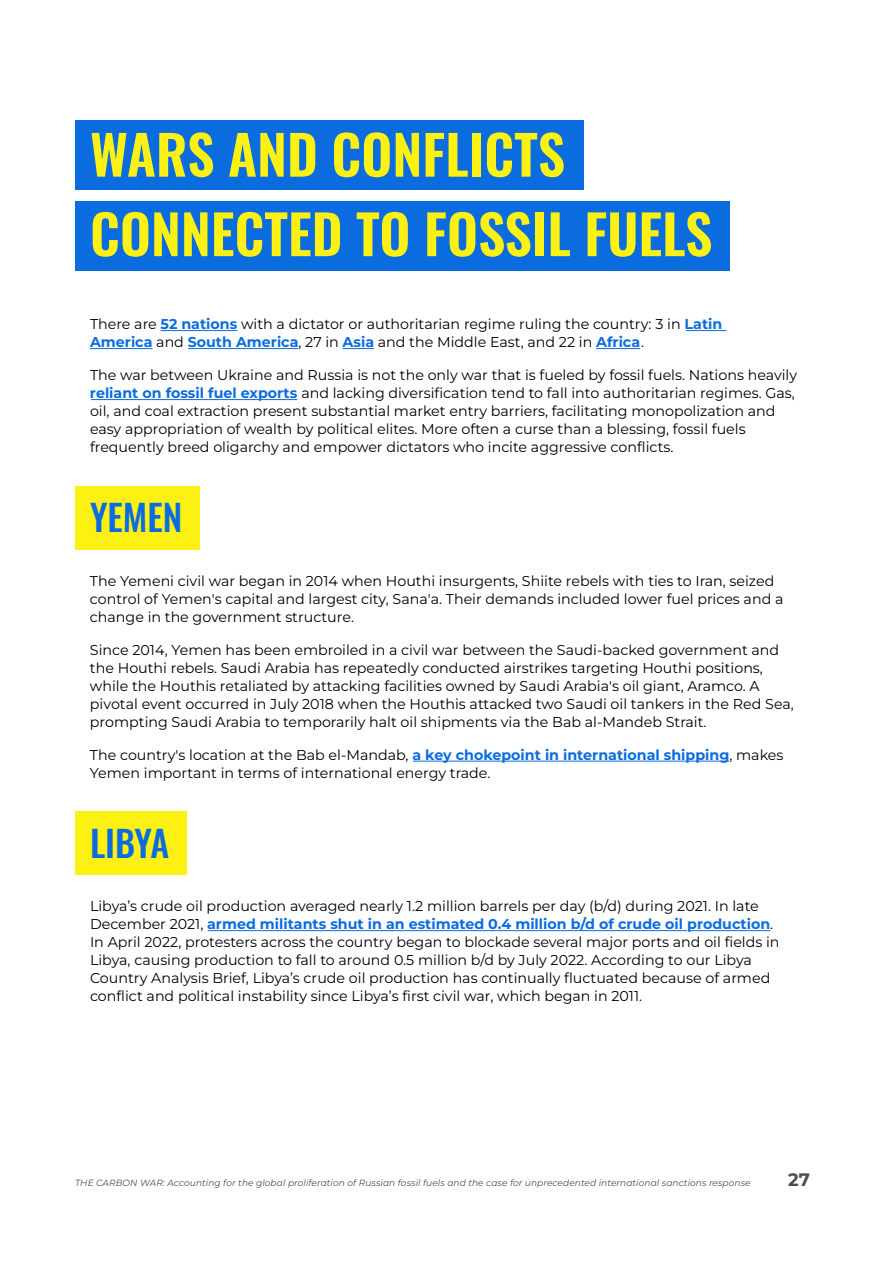
<style>
.page{position:relative;width:893px;height:1263px;background:#fff}
.page>*{position:absolute;margin:0;border:0;box-sizing:border-box;transform-origin:0 0}
.t1{font:600 54px/79.5px "Oswald";color:#fdf113}
.t2{font:500 36px "Oswald";color:#0b6cdf}
.t3{font:700 18px "Montserrat";color:#474f54}
.t4{font:14.25px/18px "Montserrat";color:#000}
.t5{font:italic 9px "Montserrat";letter-spacing:.01em;color:#474f54}
.s1{font-weight:700;color:#0b6cdf}
</style>
<div class="page">
<div style="left:75px;top:486px;width:125px;height:63px;background:#fdf113"></div>
<hr style="left:161px;top:330px;width:76px;height:1px;background:#0b6cdf">
<hr style="left:686px;top:330px;width:40px;height:1px;background:#0b6cdf">
<hr style="left:90px;top:348px;width:62px;height:1px;background:#0b6cdf">
<hr style="left:188px;top:348px;width:110px;height:1px;background:#0b6cdf">
<hr style="left:342px;top:348px;width:32px;height:1px;background:#0b6cdf">
<hr style="left:596px;top:348px;width:44px;height:1px;background:#0b6cdf">
<hr style="left:91px;top:399px;width:206px;height:1px;background:#0b6cdf">
<hr style="left:413px;top:761px;width:316px;height:1px;background:#0b6cdf">
<div style="left:75px;top:812px;width:111px;height:62px;background:#fdf113"></div>
<div style="left:75px;top:120px;width:509px;height:69px;background:#0b6cdf"></div>
<div style="left:75px;top:201px;width:654px;height:69px;background:#0b6cdf"></div>
<hr style="left:688px;top:930px;width:82px;height:1px;background:#0b6cdf">
<hr style="left:208px;top:930px;width:479px;height:1px;background:#0b6cdf">
<h1 class="t1" style="left:90px;top:118px;width:624px">WARS AND CONFLICTS<br>CONNECTED TO FOSSIL FUELS</h1>
<p class="t4" style="left:90px;top:315px;width:634px">There are <span class="s1">52 nations</span> with a dictator or authoritarian regime ruling the country: 3 in <span class="s1">Latin<br>America</span> and <span class="s1">South America</span>, 27 in <span class="s1">Asia</span> and the Middle East, and 22 in <span class="s1">Africa</span>.</p>
<p class="t4" style="left:90px;top:366px;width:709px">The war between Ukraine and Russia is not the only war that is fueled by fossil fuels. Nations heavily <span class="s1">reliant on fossil fuel exports</span> and lacking diversification tend to fall into authoritarian regimes. Gas, oil, and coal extraction present substantial market entry barriers, facilitating monopolization and easy appropriation of wealth by political elites. More often a curse than a blessing, fossil fuels frequently breed oligarchy and empower dictators who incite aggressive conflicts.</p>
<h2 class="t2" style="left:90px;top:499px;width:94px">YEMEN</h2>
<p class="t4" style="left:90px;top:571px;width:695px">The Yemeni civil war began in 2014 when Houthi insurgents, Shiite rebels with ties to Iran, seized control of Yemen's capital and largest city, Sana'a. Their demands included lower fuel prices and a change in the government structure.</p>
<p class="t4" style="left:90px;top:640px;width:705px">Since 2014, Yemen has been embroiled in a civil war between the Saudi-backed government and the Houthi rebels. Saudi Arabia has repeatedly conducted airstrikes targeting Houthi positions, while the Houthis retaliated by attacking facilities owned by Saudi Arabia's oil giant, Aramco. A pivotal event occurred in July 2018 when the Houthis attacked two Saudi oil tankers in the Red Sea, prompting Saudi Arabia to temporarily halt oil shipments via the Bab al-Mandeb Strait.</p>
<p class="t4" style="left:90px;top:745px;width:695px">The country's location at the Bab el-Mandab, <span class="s1">a key chokepoint in international shipping</span>, makes<br>Yemen important in terms of international energy trade.</p>
<h2 class="t2" style="left:90px;top:824px;width:81px">LIBYA</h2>
<p class="t4" style="left:90px;top:897px;width:691px">Libya’s crude oil production averaged nearly 1.2 million barrels per day (b/d) during 2021. In late December 2021, <span class="s1">armed militants shut in an estimated 0.4 million b/d of crude oil production</span>.<br>In April 2022, protesters across the country began to blockade several major ports and oil fields in Libya, causing production to fall to around 0.5 million b/d by July 2022. According to our Libya Country Analysis Brief, Libya’s crude oil production has continually fluctuated because of armed conflict and political instability since Libya’s first civil war, which began in 2011.</p>
<p class="t5" style="left:75px;top:1177px;width:677px">THE CARBON WAR: Accounting for the global proliferation of Russian fossil fuels and the case for unprecedented international sanctions response</p>
<p class="t3" style="left:788px;top:1167px;width:23px">27</p>
</div>
